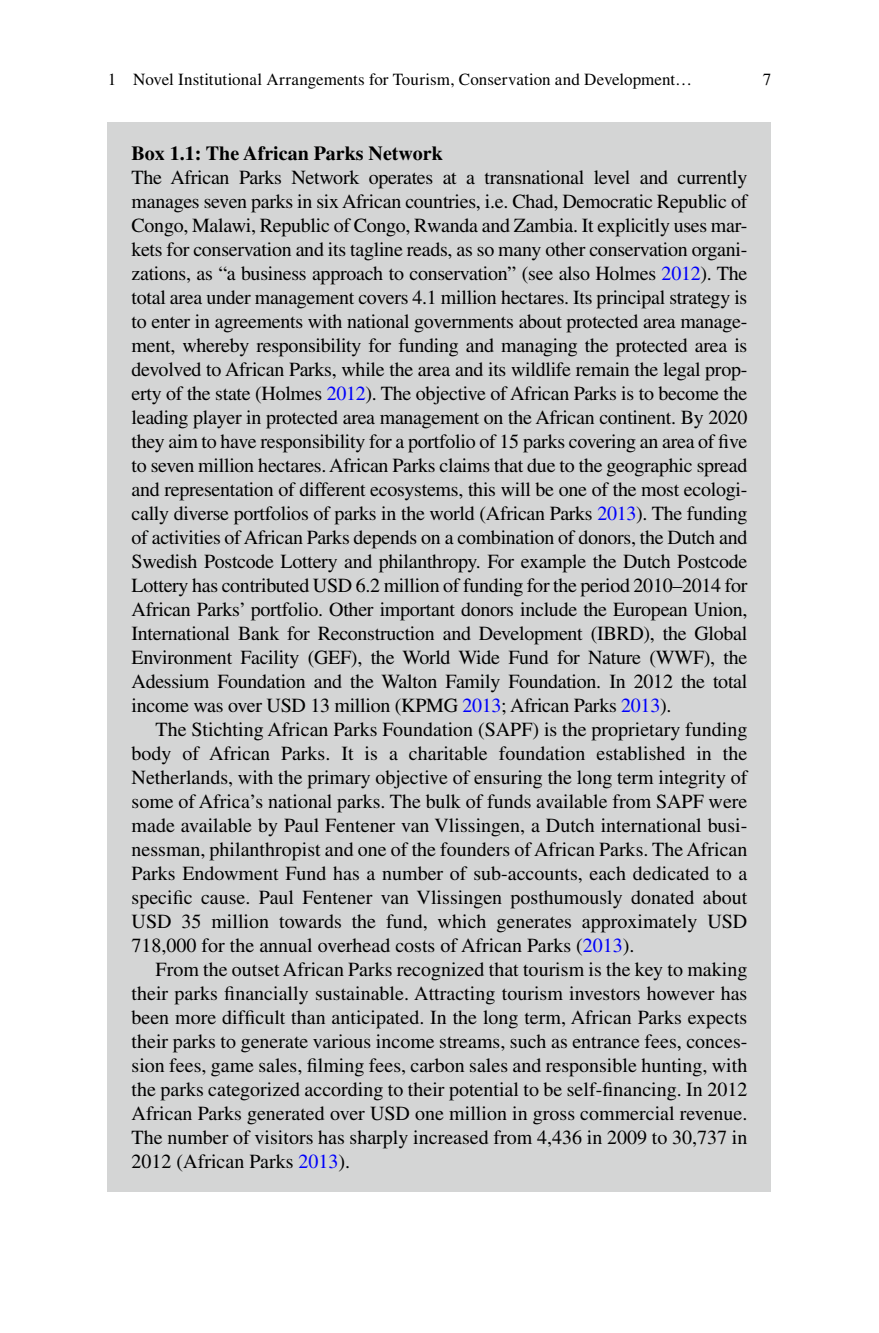
<style>
.page{position:relative;width:879px;height:1333px;background:#fff}
.page>*{position:absolute;margin:0;border:0;box-sizing:border-box;transform-origin:0 0}
.t1{font:20px/24px "Ydpqjn Times";color:#000;text-align:justify}
.t2{font:700 20px "Wmddxj Times";color:#000}
.t3{font:17px "Ydpqjn Times";color:#000}
.s1{color:#0000fa}
</style>
<div class="page">
<div style="left:108px;top:122px;width:663px;height:1069px;background:#d4d5d5"></div>
<p class="t3" style="left:108px;top:73px;width:586px">1 Novel Institutional Arrangements for Tourism, Conservation and Development…</p>
<p class="t3" style="left:763px;top:73px;width:10px">7</p>
<p class="t2" style="left:132px;top:146px;width:313px">Box 1.1: The African Parks Network</p>
<p class="t1" style="left:132px;top:167px;width:617px">The African Parks Network operates at a transnational level and currently manages seven parks in six African countries, i.e. Chad, Democratic Republic of Congo, Malawi, Republic of Congo, Rwanda and Zambia. It explicitly uses mar&shy;kets for conservation and its tagline reads, as so many other conservation organi&shy;zations, as “a business approach to conservation” (see also Holmes <span class="s1">2012</span> ). The total area under management covers 4.1 million hectares. Its principal strategy is to enter in agreements with national governments about protected area manage&shy;ment, whereby responsibility for funding and managing the protected area is devolved to African Parks, while the area and its wildlife remain the legal prop&shy;erty of the state (Holmes <span class="s1">2012</span> ). The objective of African Parks is to become the leading player in protected area management on the African continent. By 2020 they aim to have responsibility for a portfolio of 15 parks covering an area of five to seven million hectares. African Parks claims that due to the geographic spread and representation of different ecosystems, this will be one of the most ecologi&shy;cally diverse portfolios of parks in the world (African Parks <span class="s1">2013</span> ). The funding of activities of African Parks depends on a combination of donors, the Dutch and Swedish Postcode Lottery and philanthropy. For example the Dutch Postcode Lottery has contributed USD 6.2 million of funding for the period 2010–2014 for African Parks’ portfolio. Other important donors include the European Union, International Bank for Reconstruction and Development (IBRD), the Global Environment Facility (GEF), the World Wide Fund for Nature (WWF), the Adessium Foundation and the Walton Family Foundation. In 2012 the total income was over USD 13 million (KPMG <span class="s1">2013</span> ; African Parks <span class="s1">2013</span> ).</p>
<p class="t1" style="left:132px;top:719px;width:617px;text-indent:24px">The Stichting African Parks Foundation (SAPF) is the proprietary funding body of African Parks. It is a charitable foundation established in the Netherlands, with the primary objective of ensuring the long term integrity of some of Africa’s national parks. The bulk of funds available from SAPF were made available by Paul Fentener van Vlissingen, a Dutch international busi&shy;nessman, philanthropist and one of the founders of African Parks. The African Parks Endowment Fund has a number of sub-accounts, each dedicated to a specific cause. Paul Fentener van Vlissingen posthumously donated about USD 35 million towards the fund, which generates approximately USD 718,000 for the annual overhead costs of African Parks ( <span class="s1">2013</span> ).</p>
<p class="t1" style="left:132px;top:959px;width:617px;text-indent:24px">From the outset African Parks recognized that tourism is the key to making their parks financially sustainable. Attracting tourism investors however has been more difficult than anticipated. In the long term, African Parks expects their parks to generate various income streams, such as entrance fees, conces&shy;sion fees, game sales, filming fees, carbon sales and responsible hunting, with the parks categorized according to their potential to be self-financing. In 2012<br>African Parks generated over USD one million in gross commercial revenue.<br>The number of visitors has sharply increased from 4,436 in 2009 to 30,737 in 2012 (African Parks <span class="s1">2013</span> ).</p>
</div>
